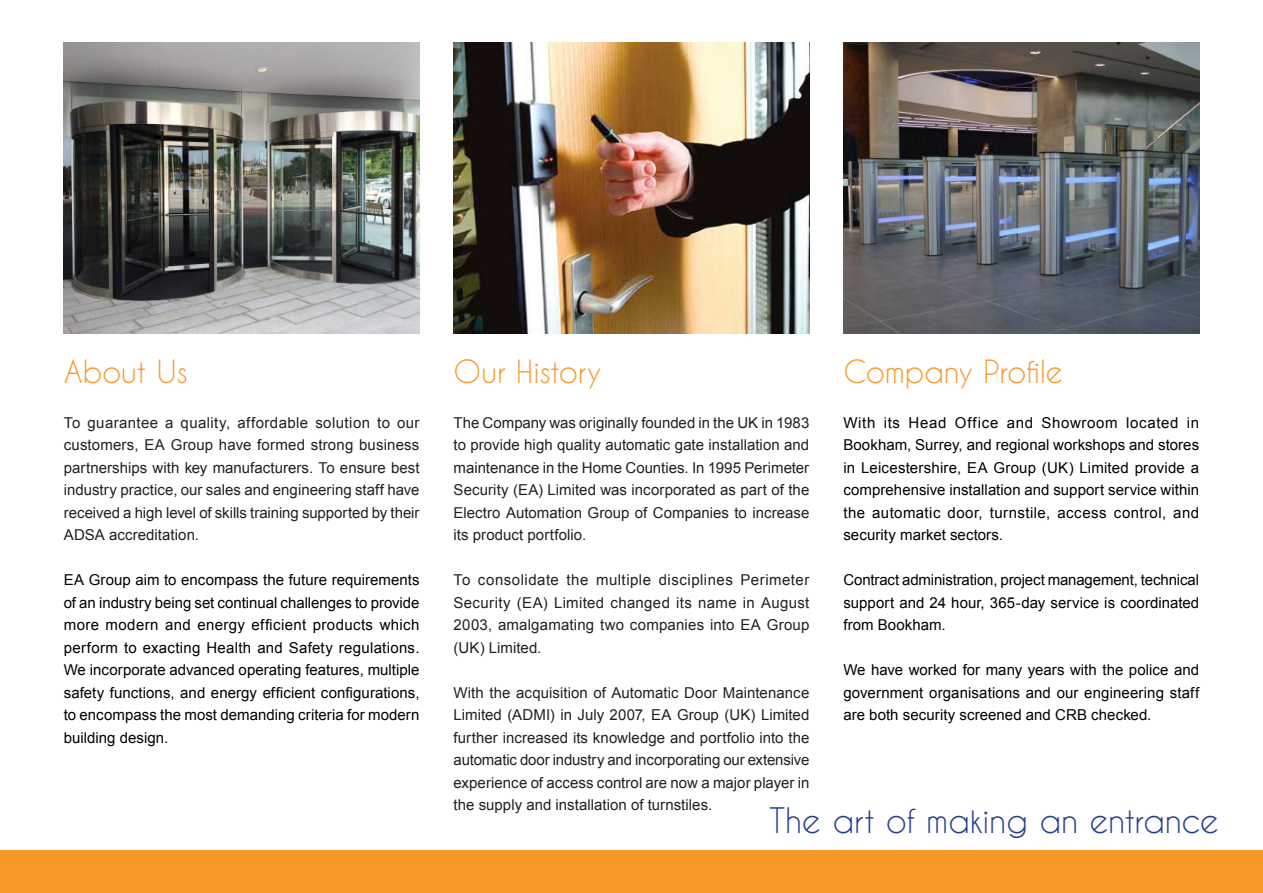
<style>
.page{position:relative;width:1263px;height:893px;background:#fff}
.page>*{position:absolute;margin:0;border:0;box-sizing:border-box;transform-origin:0 0}
.t1{font:33px "Caviar Dreams";letter-spacing:-.01em;color:#253f8e}
.t2{font:30px "Caviar Dreams";letter-spacing:-.005em;color:#f89829}
.t3{font:15px/22.5px "Arial";letter-spacing:.005em;color:#231f20;text-align:justify}
.t4{font:15px/22.5px "Arial";letter-spacing:.005em;color:#000002;text-align:justify}
</style>
<div class="page">
<div style="left:0;top:850px;width:1263px;height:43px;background:#f89829"></div>
<img style="left:64px;top:43px;width:356px;height:290px">
<img style="left:454px;top:43px;width:355px;height:290px">
<img style="left:843px;top:43px;width:356px;height:290px">
<h2 class="t2" style="left:64px;top:353px;width:125px">About Us</h2>
<p class="t3" style="left:64px;top:411px;width:357px">To guarantee a quality, affordable solution to our customers, EA Group have formed strong business partnerships with key manufacturers. To ensure best industry practice, our sales and engineering staff have received a high level of skills training supported by their ADSA accreditation.</p>
<p class="t4" style="left:64px;top:569px;width:357px">EA Group aim to encompass the future requirements of an industry being set continual challenges to provide more modern and energy efficient products which perform to exacting Health and Safety regulations.<br>We incorporate advanced operating features, multiple safety functions, and energy efficient configurations, to encompass the most demanding criteria for modern building design.</p>
<h2 class="t2" style="left:454px;top:353px;width:149px">Our History</h2>
<p class="t3" style="left:454px;top:411px;width:357px">The Company was originally founded in the UK in 1983 to provide high quality automatic gate installation and maintenance in the Home Counties. In 1995 Perimeter Security (EA) Limited was incorporated as part of the Electro Automation Group of Companies to increase its product portfolio.</p>
<p class="t3" style="left:454px;top:569px;width:357px">To consolidate the multiple disciplines Perimeter Security (EA) Limited changed its name in August 2003, amalgamating two companies into EA Group (UK) Limited.</p>
<p class="t3" style="left:454px;top:681px;width:357px">With the acquisition of Automatic Door Maintenance Limited (ADMI) in July 2007, EA Group (UK) Limited further increased its knowledge and portfolio into the automatic door industry and incorporating our extensive experience of access control are now a major player in the supply and installation of turnstiles.</p>
<h2 class="t2" style="left:843px;top:353px;width:221px">Company Profile</h2>
<p class="t4" style="left:843px;top:411px;width:357px">With its Head Office and Showroom located in Bookham, Surrey, and regional workshops and stores in Leicestershire, EA Group (UK) Limited provide a comprehensive installation and support service within the automatic door, turnstile, access control, and security market sectors.</p>
<p class="t4" style="left:843px;top:569px;width:357px">Contract administration, project management, technical support and 24 hour, 365-day service is coordinated from Bookham.</p>
<p class="t4" style="left:843px;top:659px;width:357px">We have worked for many years with the police and government organisations and our engineering staff are both security screened and CRB checked.</p>
<h1 class="t1" style="left:769px;top:800px;width:451px">The art of making an entrance</h1>
</div>
